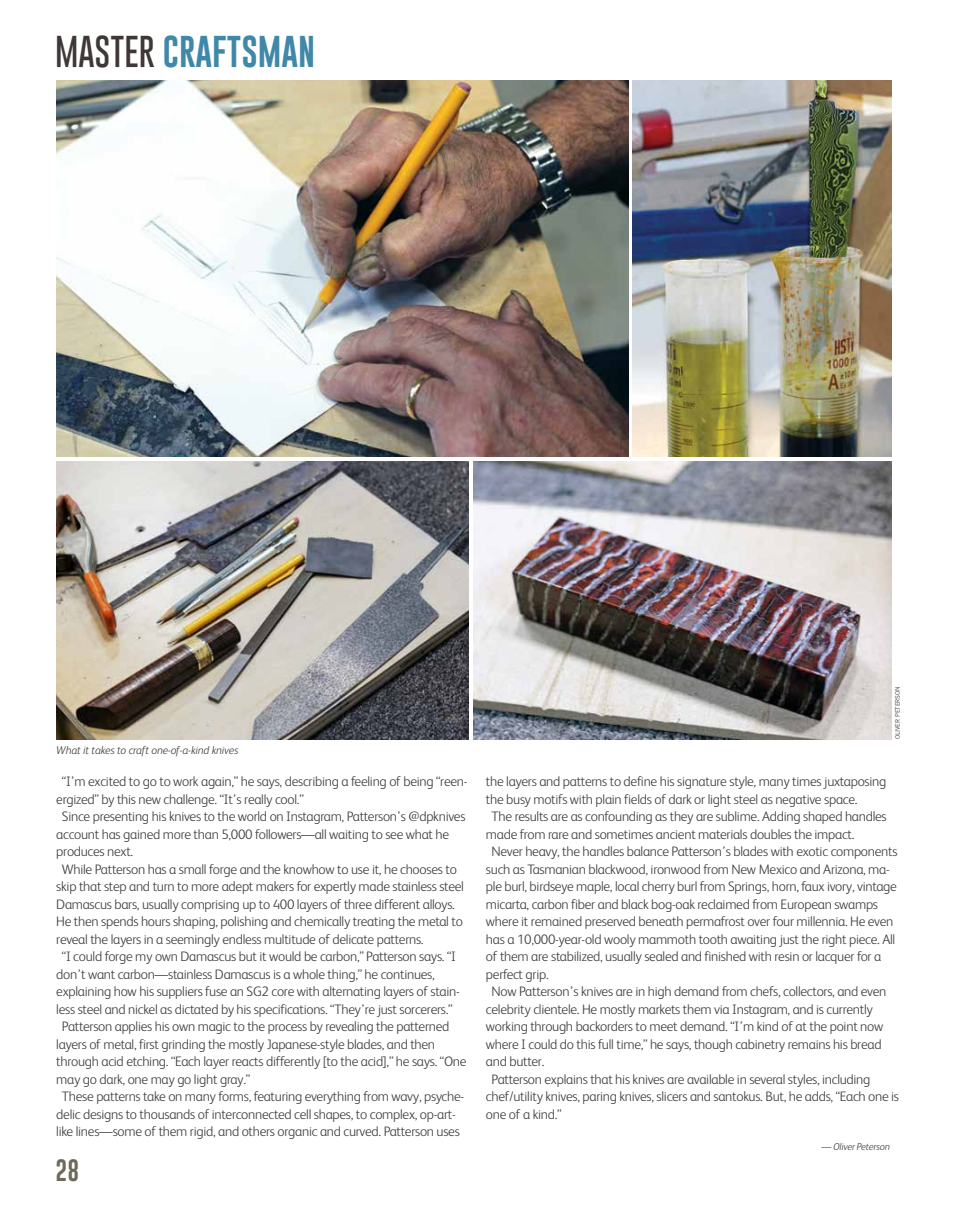
<style>
.page{position:relative;width:957px;height:1215px;background:#fff}
.page>*{position:absolute;margin:0;border:0;box-sizing:border-box;transform-origin:0 0}
.t1{font:32.5px "Gobold Lowplus";color:#4088a8}
.t2{font:22.5px "Gobold Uplow";color:#6e6a5a}
.t3{font:300 13.75px "FS Albert";letter-spacing:-.02em;color:#413f3c}
.t4{font:italic 300 11.25px "FS Albert";letter-spacing:-.02em;color:#413f3c}
.t5{font:italic 300 10px "FS Albert";letter-spacing:-.02em;color:#413f3c}
.t6{font:6.25px "Trade Gothic";letter-spacing:-.02em;color:#413f3c}
.s1{font-family:"Gobold";font-weight:100;color:#3f3736}
</style>
<div class="page">
<img style="left:56px;top:81px;width:572px;height:376px">
<img style="left:632px;top:81px;width:258px;height:376px">
<img style="left:473px;top:461px;width:417px;height:278px">
<img style="left:56px;top:461px;width:412px;height:278px">
<h1 class="t1" style="left:55px;top:30px;width:262px"><span class="s1">MASTER</span> CRAFTSMAN</h1>
<p class="t4" style="left:56px;top:743px;width:183px">What it takes to craft one-of-a-kind knives</p>
<p class="t3" style="left:62px;top:774px;width:407px">“I’m excited to go to work again,” he says, describing a feeling of being “reen-</p>
<p class="t3" style="left:56px;top:791px;width:249px">ergized” by this new challenge. “It’s really cool.”</p>
<p class="t3" style="left:62px;top:809px;width:405px">Since presenting his knives to the world on Instagram, Patterson’s @dpknives</p>
<p class="t3" style="left:56px;top:826px;width:394px">account has gained more than 5,000 followers—all waiting to see what he</p>
<p class="t3" style="left:56px;top:844px;width:78px">produces next.</p>
<p class="t3" style="left:62px;top:861px;width:396px">While Patterson has a small forge and the knowhow to use it, he chooses to</p>
<p class="t3" style="left:56px;top:879px;width:409px">skip that step and turn to more adept makers for expertly made stainless steel</p>
<p class="t3" style="left:56px;top:896px;width:400px">Damascus bars, usually comprising up to 400 layers of three different alloys.</p>
<p class="t3" style="left:56px;top:914px;width:408px">He then spends hours shaping, polishing and chemically treating the metal to</p>
<p class="t3" style="left:56px;top:931px;width:369px">reveal the layers in a seemingly endless multitude of delicate patterns.</p>
<p class="t3" style="left:62px;top:949px;width:395px">“I could forge my own Damascus but it would be carbon,” Patterson says. “I</p>
<p class="t3" style="left:56px;top:966px;width:380px">don’t want carbon—stainless Damascus is a whole thing,” he continues,</p>
<p class="t3" style="left:56px;top:984px;width:405px">explaining how his suppliers fuse an SG2 core with alternating layers of stain-</p>
<p class="t3" style="left:56px;top:1001px;width:398px">less steel and nickel as dictated by his specifications. “They’re just sorcerers.”</p>
<p class="t3" style="left:62px;top:1019px;width:389px">Patterson applies his own magic to the process by revealing the patterned</p>
<p class="t3" style="left:56px;top:1036px;width:380px">layers of metal, first grinding the mostly Japanese-style blades, and then</p>
<p class="t3" style="left:56px;top:1054px;width:411px">through acid etching. “Each layer reacts differently [to the acid],” he says. “One</p>
<p class="t3" style="left:56px;top:1071px;width:195px">may go dark, one may go light gray.”</p>
<p class="t3" style="left:62px;top:1089px;width:404px">These patterns take on many forms, featuring everything from wavy, psyche-</p>
<p class="t3" style="left:56px;top:1106px;width:401px">delic designs to thousands of interconnected cell shapes, to complex, op-art-</p>
<p class="t3" style="left:56px;top:1124px;width:405px">like lines—some of them rigid, and others organic and curved. Patterson uses</p>
<h2 class="t2" style="left:56px;top:1153px;width:25px">28</h2>
<p class="t6" style="left:893px;top:739px;width:54px;rotate:-90deg">OLIVER PETERSON</p>
<p class="t3" style="left:486px;top:774px;width:402px">the layers and patterns to define his signature style, many times juxtaposing</p>
<p class="t3" style="left:486px;top:791px;width:373px">the busy motifs with plain fields of dark or light steel as negative space.</p>
<p class="t3" style="left:491px;top:809px;width:396px">The results are as confounding as they are sublime. Adding shaped handles</p>
<p class="t3" style="left:486px;top:826px;width:370px">made from rare and sometimes ancient materials doubles the impact.</p>
<p class="t3" style="left:491px;top:844px;width:407px">Never heavy, the handles balance Patterson’s blades with exotic components</p>
<p class="t3" style="left:486px;top:861px;width:405px">such as Tasmanian blackwood, ironwood from New Mexico and Arizona, ma-</p>
<p class="t3" style="left:486px;top:879px;width:412px">ple burl, birdseye maple, local cherry burl from Springs, horn, faux ivory, vintage</p>
<p class="t3" style="left:486px;top:896px;width:393px">micarta, carbon fiber and black bog-oak reclaimed from European swamps</p>
<p class="t3" style="left:486px;top:914px;width:409px">where it remained preserved beneath permafrost over four millennia. He even</p>
<p class="t3" style="left:486px;top:931px;width:411px">has a 10,000-year-old wooly mammoth tooth awaiting just the right piece. All</p>
<p class="t3" style="left:486px;top:949px;width:396px">of them are stabilized, usually sealed and finished with resin or lacquer for a</p>
<p class="t3" style="left:486px;top:966px;width:64px">perfect grip.</p>
<p class="t3" style="left:491px;top:984px;width:396px">Now Patterson’s knives are in high demand from chefs, collectors, and even</p>
<p class="t3" style="left:486px;top:1001px;width:388px">celebrity clientele. He mostly markets them via Instagram, and is currently</p>
<p class="t3" style="left:486px;top:1019px;width:399px">working through backorders to meet demand. “I’m kind of at the point now</p>
<p class="t3" style="left:486px;top:1036px;width:397px">where I could do this full time,” he says, though cabinetry remains his bread</p>
<p class="t3" style="left:486px;top:1054px;width:60px">and butter.</p>
<p class="t3" style="left:491px;top:1071px;width:380px">Patterson explains that his knives are available in several styles, including</p>
<p class="t3" style="left:486px;top:1089px;width:414px">chef/utility knives, paring knives, slicers and santokus. But, he adds, “Each one is</p>
<p class="t3" style="left:486px;top:1106px;width:77px">one of a kind.”</p>
<p class="t5" style="left:821px;top:1141px;width:70px">— Oliver Peterson</p>
</div>
